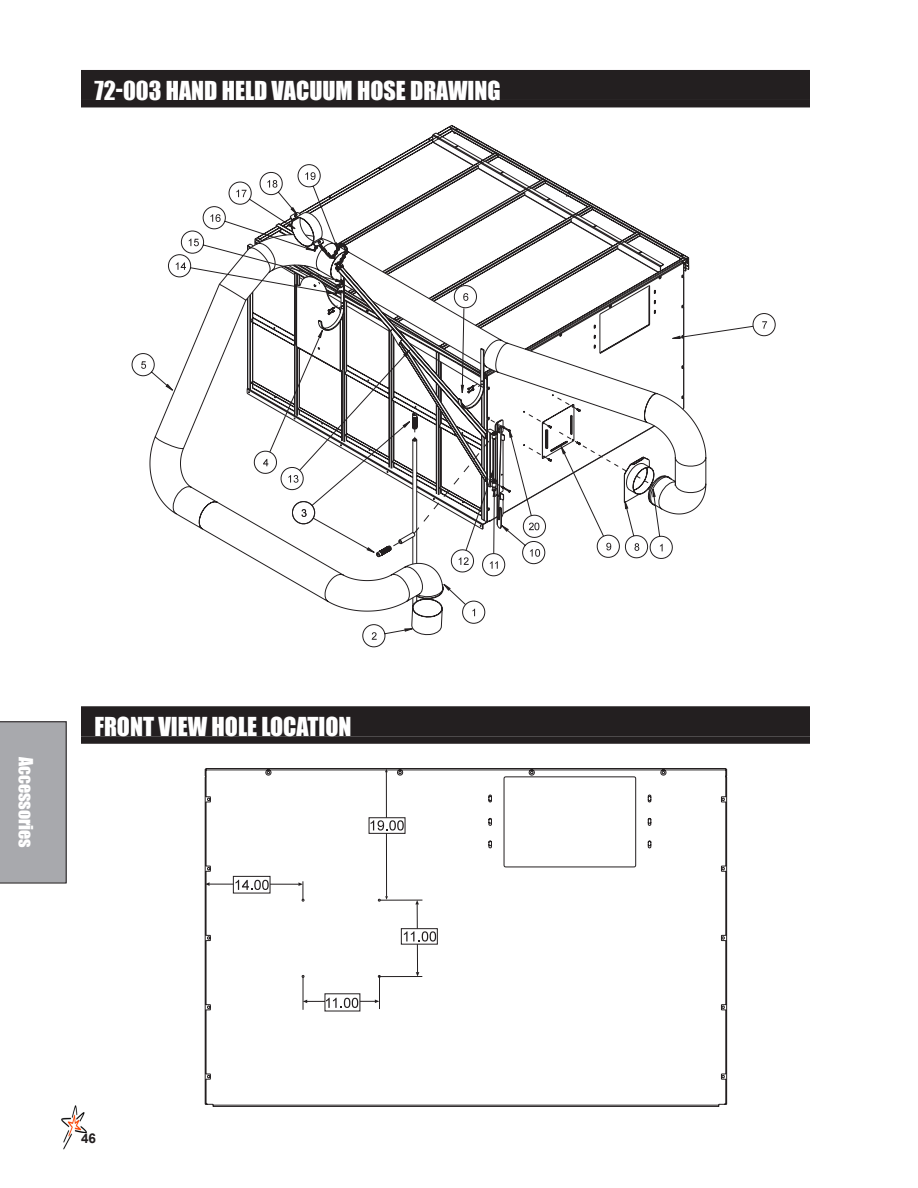
<style>
.page{position:relative;width:918px;height:1188px;background:#fff}
.page>*{position:absolute;margin:0;border:0;box-sizing:border-box;transform-origin:0 0}
.Header_Left{font:24px "Impact";color:#fff}
.t1{font:18px "Impact";color:#fff}
.t2{font:700 13.5px "Arial";color:#231f20}
</style>
<div class="page">
<img style="left:61px;top:1105px;width:26px;height:45px">
<div style="left:79px;top:1133px;width:27px;height:8px;background:#fff"></div>
<div style="left:0;top:721px;width:67px;height:162px;background:#a8a9ad"></div>
<div style="left:81px;top:70px;width:729px;height:30px;background:#231f20"></div>
<div style="left:81px;top:100px;width:729px;height:7px;background:#231f20"></div>
<div style="left:81px;top:706px;width:729px;height:30px;background:#231f20"></div>
<div style="left:81px;top:736px;width:729px;height:8px;background:#231f20"></div>
<svg style="left:205px;top:768px;width:522px;height:339px"></svg>
<hr style="left:209px;top:884px;width:90px;height:1px;background:#231f20">
<svg style="left:205px;top:882px;width:5px;height:4px"></svg>
<hr style="left:417px;top:904px;width:1px;height:68px;background:#231f20">
<svg style="left:415px;top:901px;width:4px;height:3px"></svg>
<svg style="left:416px;top:972px;width:3px;height:4px"></svg>
<hr style="left:307px;top:1001px;width:68px;height:1px;background:#231f20">
<svg style="left:375px;top:1000px;width:4px;height:3px"></svg>
<hr style="left:303px;top:976px;width:1px;height:34px;background:#231f20">
<hr style="left:379px;top:977px;width:1px;height:32px;background:#231f20">
<hr style="left:379px;top:900px;width:43px;height:1px;background:#231f20">
<hr style="left:379px;top:976px;width:43px;height:1px;background:#231f20">
<svg style="left:298px;top:881px;width:6px;height:19px"></svg>
<hr style="left:386px;top:772px;width:1px;height:124px;background:#231f20">
<svg style="left:385px;top:896px;width:3px;height:4px"></svg>
<div style="left:233px;top:876px;width:37px;height:17px;background:#fff;border:1px solid #231f20"></div>
<svg style="left:369px;top:818px;width:36px;height:15px"></svg>
<div style="left:401px;top:929px;width:36px;height:15px;background:#fff"></div>
<div style="left:325px;top:994px;width:35px;height:17px;background:#fff"></div>
<svg style="left:235px;top:880px;width:34px;height:10px"></svg>
<svg style="left:371px;top:820px;width:33px;height:11px"></svg>
<svg style="left:404px;top:931px;width:32px;height:11px"></svg>
<svg style="left:326px;top:998px;width:32px;height:10px"></svg>
<svg style="left:384px;top:125px;width:138px;height:39px"></svg>
<svg style="left:681px;top:313px;width:95px;height:202px"></svg>
<svg style="left:131px;top:164px;width:550px;height:483px"></svg>
<p class="Header_Left" style="left:94px;top:72px;width:408px">72-003 HAND HELD VACUUM HOSE DRAWING</p>
<p class="t1" style="left:40px;top:757px;width:93px;rotate:90deg">Accessories</p>
<p class="Header_Left" style="left:94px;top:708px;width:258px">FRONT VIEW HOLE LOCATION</p>
<p class="t2" style="left:81px;top:1129px;width:17px">46</p>
</div>
